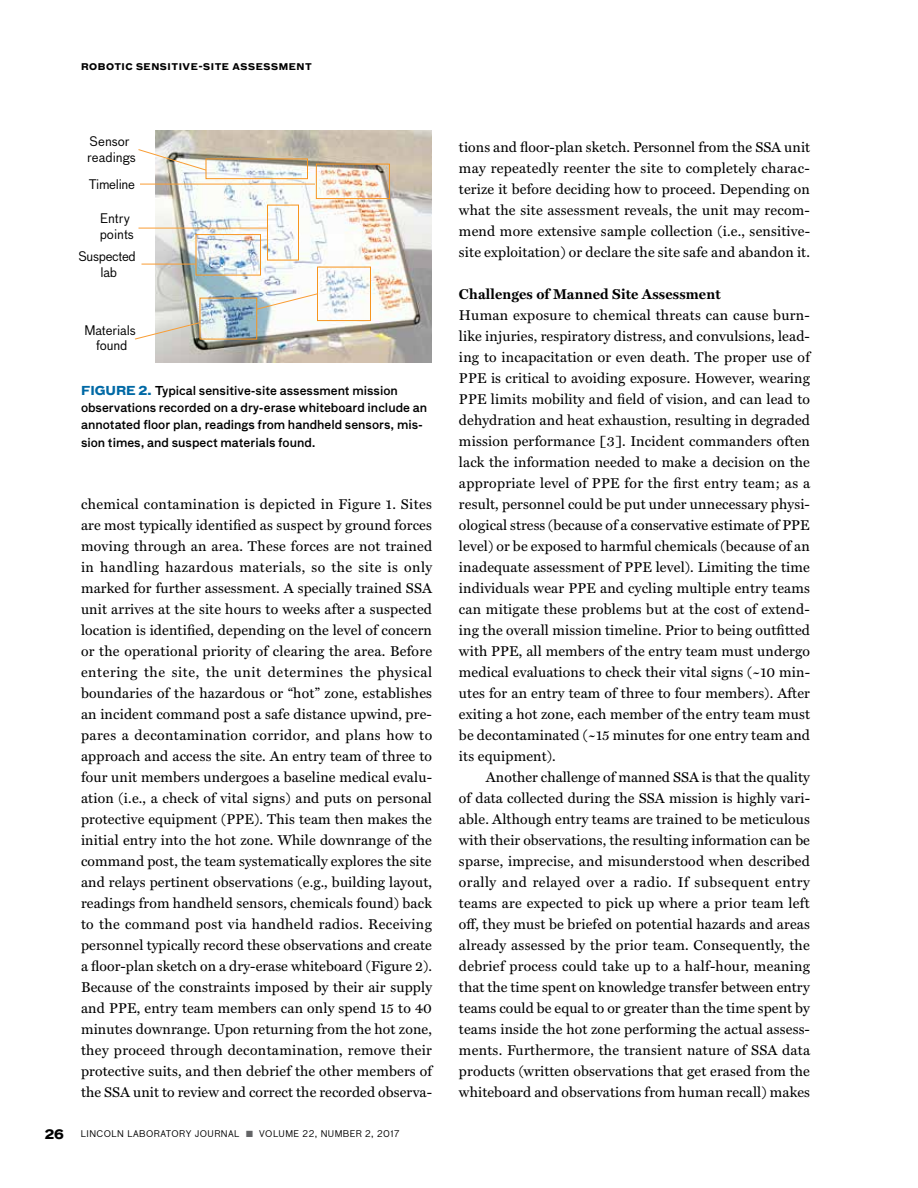
<style>
.page{position:relative;width:918px;height:1188px;background:#fff}
.page>*{position:absolute;margin:0;border:0;box-sizing:border-box;transform-origin:0 0}
.t1{font:14.25px/21px "Miller Text";letter-spacing:.01em;color:#000;text-align:justify}
.t2{font:700 14.25px "Miller Text";letter-spacing:.01em;color:#000}
.t3{font:12.9px/15.5px "Bau Pro";letter-spacing:-.01em;color:#000}
.t4{font:700 12.75px "Bau Pro";color:#000}
.t5{font:500 12px/17.2px "Bau Pro";color:#000}
.t6{font:9px "Bau Pro";letter-spacing:.05em;color:#000}
.t7{font:700 9px "Bau Pro";letter-spacing:.06em;color:#000}
.s1{font-weight:700;color:#0069a5}
.s2{color:#636466}
</style>
<div class="page">
<img style="left:155px;top:131px;width:277px;height:232px">
<div style="left:206px;top:159px;width:102px;height:20px;border:1px solid #f7941e"></div>
<div style="left:316px;top:164px;width:74px;height:35px;border:1px solid #f7941e"></div>
<div style="left:267px;top:205px;width:32px;height:55px;border:1px solid #f7941e"></div>
<div style="left:196px;top:234px;width:65px;height:41px;border:1px solid #f7941e"></div>
<div style="left:317px;top:267px;width:54px;height:54px;border:1px solid #f7941e"></div>
<svg style="left:256px;top:293px;width:62px;height:17px"></svg>
<svg style="left:135px;top:322px;width:65px;height:18px"></svg>
<hr style="left:141px;top:264px;width:55px;height:1px;background:#f99d34">
<hr style="left:138px;top:228px;width:129px;height:1px;background:#f99d34">
<hr style="left:140px;top:184px;width:175px;height:1px;background:#f99d34">
<svg style="left:138px;top:149px;width:69px;height:22px"></svg>
<p class="t7" style="left:81px;top:59px;width:232px">ROBOTIC SENSITIVE-SITE ASSESSMENT</p>
<p class="t3" style="left:87px;top:133px;width:50px">Sensor readings</p>
<p class="t3" style="left:89px;top:176px;width:48px">Timeline</p>
<p class="t3" style="left:100px;top:210px;width:36px">Entry points</p>
<p class="t3" style="left:78px;top:248px;width:59px;text-align:center">Suspected lab</p>
<p class="t3" style="left:84px;top:322px;width:53px;text-align:center">Materials found</p>
<p class="t5" style="left:81px;top:381px;width:348px"><span class="s1">FIGURE 2.</span> Typical sensitive-site assessment mission observations recorded on a dry-erase whiteboard include an annotated floor plan, readings from handheld sensors, mis&shy;sion times, and suspect materials found.</p>
<p class="t1" style="left:81px;top:493px;width:353px">chemical contamination is depicted in Figure 1. Sites are most typically identified as suspect by ground forces moving through an area. These forces are not trained in handling hazardous materials, so the site is only marked for further assessment. A specially trained SSA unit arrives at the site hours to weeks after a suspected location is identified, depending on the level of concern or the operational priority of clearing the area. Before entering the site, the unit determines the physical boundaries of the hazardous or “hot” zone, establishes an incident command post a safe distance upwind, pre&shy;pares a decontamination corridor, and plans how to approach and access the site. An entry team of three to four unit members undergoes a baseline medical evalu&shy;ation (i.e., a check of vital signs) and puts on personal protective equipment (PPE). This team then makes the initial entry into the hot zone. While downrange of the command post, the team systematically explores the site and relays pertinent observations (e.g., building layout, readings from handheld sensors, chemicals found) back to the command post via handheld radios. Receiving personnel typically record these observations and create a floor-plan sketch on a dry-erase whiteboard (Figure 2).<br>Because of the constraints imposed by their air supply and PPE, entry team members can only spend 15 to 40 minutes downrange. Upon returning from the hot zone, they proceed through decontamination, remove their protective suits, and then debrief the other members of the SSA unit to review and correct the recorded observa-</p>
<p class="t4" style="left:45px;top:1123px;width:21px">26</p>
<p class="t6" style="left:81px;top:1128px;width:320px">LINCOLN LABORATORY JOURNAL <span class="s2">■</span> VOLUME 22, NUMBER 2, 2017</p>
<p class="t1" style="left:459px;top:137px;width:353px">tions and floor-plan sketch. Personnel from the SSA unit may repeatedly reenter the site to completely charac&shy;terize it before deciding how to proceed. Depending on what the site assessment reveals, the unit may recom&shy;mend more extensive sample collection (i.e., sensitive&shy;site exploitation) or declare the site safe and abandon it.</p>
<p class="t2" style="left:459px;top:286px;width:263px">Challenges of Manned Site Assessment</p>
<p class="t1" style="left:459px;top:305px;width:353px">Human exposure to chemical threats can cause burn&shy;like injuries, respiratory distress, and convulsions, lead&shy;ing to incapacitation or even death. The proper use of PPE is critical to avoiding exposure. However, wearing PPE limits mobility and field of vision, and can lead to dehydration and heat exhaustion, resulting in degraded mission performance [3]. Incident commanders often lack the information needed to make a decision on the appropriate level of PPE for the first entry team; as a result, personnel could be put under unnecessary physi&shy;ological stress (because of a conservative estimate of PPE level) or be exposed to harmful chemicals (because of an inadequate assessment of PPE level). Limiting the time individuals wear PPE and cycling multiple entry teams can mitigate these problems but at the cost of extend&shy;ing the overall mission timeline. Prior to being outfitted with PPE, all members of the entry team must undergo medical evaluations to check their vital signs (~10 min&shy;utes for an entry team of three to four members). After exiting a hot zone, each member of the entry team must be decontaminated (~15 minutes for one entry team and its equipment).</p>
<p class="t1" style="left:459px;top:767px;width:353px;text-indent:27px">Another challenge of manned SSA is that the quality of data collected during the SSA mission is highly vari&shy;able. Although entry teams are trained to be meticulous with their observations, the resulting information can be sparse, imprecise, and misunderstood when described orally and relayed over a radio. If subsequent entry teams are expected to pick up where a prior team left off, they must be briefed on potential hazards and areas already assessed by the prior team. Consequently, the debrief process could take up to a half-hour, meaning that the time spent on knowledge transfer between entry teams could be equal to or greater than the time spent by teams inside the hot zone performing the actual assess&shy;ments. Furthermore, the transient nature of SSA data products (written observations that get erased from the whiteboard and observations from human recall) makes</p>
</div>
